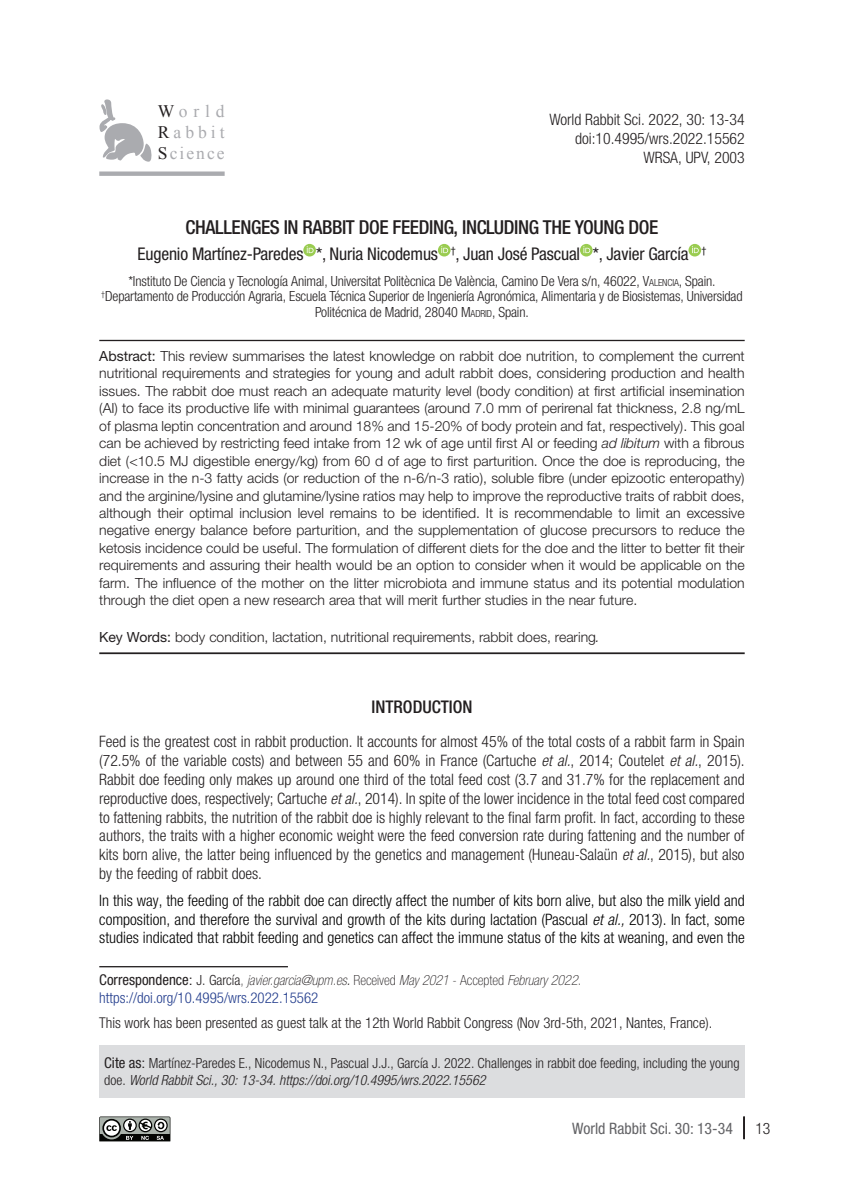
<style>
.page{position:relative;width:844px;height:1191px;background:#fff}
.page>*{position:absolute;margin:0;border:0;box-sizing:border-box;transform-origin:0 0}
.TITULO-ENG{font:500 condensed 19.25px "Helvetica Neue LTW1 G";letter-spacing:-.02em;color:#231f20}
.AUTOR{font:condensed 17.5px "Helvetica Neue LTW1 G";letter-spacing:-.01em;color:#231f20}
.NIVEL-1{font:500 condensed 17.5px "Helvetica Neue LTW1 G";color:#231f20}
.t1{font:17.5px "Times New Roman";letter-spacing:.23em;color:#aaabaf}
.t2{font:17.5px "Times New Roman";letter-spacing:.115em;color:#aaabaf}
.PARRAFO{font:300 condensed 15.75px/18.9px "Helvetica Neue LTW1 G";color:#231f20;text-align:justify}
.PARRAFO-2{font:300 condensed 15.75px/18.9px "Helvetica Neue LTW1 G";color:#000001;text-align:justify}
.t3{font:condensed 15.75px "Helvetica Neue LTW1 G";color:#636366}
.t4{font:300 condensed 15.75px "Helvetica Neue LTW1 G";color:#231f20}
.PARRAFO-3{font:300 condensed 14.88px "Helvetica Neue LTW1 G";color:#231f20}
.PARRAFO-4{font:300 condensed 14.88px "Helvetica Neue LTW1 G";color:#253f8e}
.TEXTO-ABSTRACT{font:300 14px/17.5px "Helvetica Neue LTW1 G";color:#231f20;text-align:justify}
.FILIACION{font:300 condensed 14px/15.8px "Helvetica Neue LTW1 G";letter-spacing:-.01em;color:#231f20;text-align:center}
.WRS_CITE-AS{font:300 condensed 14px/17.5px "Helvetica Neue LTW1 G";color:#231f20}
.WRS_CORRESPONDENCE{font:italic 100 condensed 14px "Helvetica Neue LTW1 G";color:#231f20}
.KEYWORDS{font:300 14px "Helvetica Neue LTW1 G";color:#231f20}
.s1{color:#231f20}
.s2{font-style:inherit}
.s3{font-size:9.8px}
.s4{font-weight:400}
.s5{font-style:italic}
.s6{font-weight:400;font-style:normal;font-size:14.88px}
.s7{font-family:"Arial";font-weight:400;font-style:normal;font-stretch:normal}
.s8{font-weight:300;font-style:normal}
.s9{font-style:normal}
.s10{font-weight:300}
.s11{font-weight:400;font-size:14.88px}
.s12{font-family:"Arial";font-weight:400;font-stretch:normal}
</style>
<div class="page">
<svg style="left:743px;top:1116px;width:1px;height:23px"></svg>
<hr style="left:99px;top:340px;width:645px;height:1px;background:#231f20">
<hr style="left:99px;top:652px;width:645px;height:2px;background:#231f20">
<svg style="left:303px;top:244px;width:13px;height:12px"></svg>
<svg style="left:306px;top:246px;width:7px;height:7px"></svg>
<div style="left:438px;top:244px;width:12px;height:12px;background:#9acc51;border-radius:50%"></div>
<svg style="left:441px;top:246px;width:7px;height:7px"></svg>
<div style="left:580px;top:244px;width:12px;height:12px;background:#9acc51;border-radius:50%"></div>
<svg style="left:583px;top:246px;width:7px;height:7px"></svg>
<svg style="left:688px;top:244px;width:13px;height:12px"></svg>
<svg style="left:691px;top:246px;width:7px;height:7px"></svg>
<div style="left:99px;top:1045px;width:645px;height:52px;background:#dcdddf"></div>
<hr style="left:99px;top:966px;width:189px;height:1px;background:#231f20">
<div style="left:99px;top:171px;width:125px;height:5px;background:#aaabaf"></div>
<svg style="left:99px;top:99px;width:53px;height:63px"></svg>
<svg style="left:99px;top:1116px;width:72px;height:26px;background:#777a77"></svg>
<p class="t1" style="left:158px;top:99px;width:68px"><span class="s1">W</span>orld</p>
<p class="t1" style="left:158px;top:120px;width:68px"><span class="s1">R</span>abbit</p>
<p class="t2" style="left:158px;top:141px;width:68px"><span class="s1">S</span>cience</p>
<p class="PARRAFO" style="left:549px;top:110px;width:197px">World Rabbit Sci. 2022, 30: 13-34</p>
<p class="PARRAFO" style="left:575px;top:129px;width:171px">doi:10.4995/wrs.2022.15562</p>
<p class="PARRAFO" style="left:643px;top:148px;width:103px">WRSA, UPV, 2003</p>
<p class="TITULO-ENG" style="left:185px;top:216px;width:474px">CHALLENGES IN RABBIT DOE FEEDING, INCLUDING THE YOUNG DOE</p>
<p class="AUTOR" style="left:138px;top:243px;width:570px">Eugenio Martínez-Paredes *, Nuria Nicodemus <sup>†</sup>, Juan José Pascual *, Javier García <sup>†</sup></p>
<p class="FILIACION" style="left:128px;top:273px;width:588px">*Instituto De Ciencia y Tecnología Animal, Universitat Politècnica De València, Camino De Vera s/n, 46022, <span class="s2">V</span><span class="s3">ALENCIA</span>, Spain.</p>
<p class="FILIACION" style="left:101px;top:289px;width:642px"><sup>†</sup>Departamento de Producción Agraria, Escuela Técnica Superior de Ingeniería Agronómica, Alimentaria y de Biosistemas, Universidad<br>Politécnica de Madrid, 28040 <span class="s2">M</span><span class="s3">ADRID</span>, Spain.</p>
<p class="TEXTO-ABSTRACT" style="left:99px;top:347px;width:646px"><span class="s4">Abstract:</span> This review summarises the latest knowledge on rabbit doe nutrition, to complement the current nutritional requirements and strategies for young and adult rabbit does, considering production and health issues. The rabbit doe must reach an adequate maturity level (body condition) at first artificial insemination (AI) to face its productive life with minimal guarantees (around 7.0 mm of perirenal fat thickness, 2.8 ng/mL of plasma leptin concentration and around 18% and 15-20% of body protein and fat, respectively). This goal can be achieved by restricting feed intake from 12 wk of age until first AI or feeding <span class="s5">ad libitum</span> with a fibrous diet (&lt;10.5 MJ digestible energy/kg) from 60 d of age to first parturition. Once the doe is reproducing, the increase in the n-3 fatty acids (or reduction of the n-6/n-3 ratio), soluble fibre (under epizootic enteropathy) and the arginine/lysine and glutamine/lysine ratios may help to improve the reproductive traits of rabbit does, although their optimal inclusion level remains to be identified. It is recommendable to limit an excessive negative energy balance before parturition, and the supplementation of glucose precursors to reduce the ketosis incidence could be useful. The formulation of different diets for the doe and the litter to better fit their requirements and assuring their health would be an option to consider when it would be applicable on the farm. The influence of the mother on the litter microbiota and immune status and its potential modulation through the diet open a new research area that will merit further studies in the near future.</p>
<p class="KEYWORDS" style="left:99px;top:629px;width:502px"><span class="s4">Key Words:</span> body condition, lactation, nutritional requirements, rabbit does, rearing<span class="s5">.</span></p>
<h1 class="NIVEL-1" style="left:371px;top:696px;width:102px">INTRODUCTION</h1>
<p class="PARRAFO" style="left:99px;top:732px;width:646px">Feed is the greatest cost in rabbit production. It accounts for almost 45% of the total costs of a rabbit farm in Spain (72.5% of the variable costs) and between 55 and 60% in France (Cartuche <span class="s5">et al.</span>, 2014; Coutelet <span class="s5">et al.</span>, 2015).<br>Rabbit doe feeding only makes up around one third of the total feed cost (3.7 and 31.7% for the replacement and reproductive does, respectively; Cartuche <span class="s5">et al.</span>, 2014). In spite of the lower incidence in the total feed cost compared to fattening rabbits, the nutrition of the rabbit doe is highly relevant to the final farm profit. In fact, according to these authors, the traits with a higher economic weight were the feed conversion rate during fattening and the number of kits born alive, the latter being influenced by the genetics and management (Huneau-Salaün <span class="s5">et al.</span>, 2015), but also by the feeding of rabbit does.</p>
<p class="PARRAFO-2" style="left:99px;top:890px;width:646px">In this way, the feeding of the rabbit doe can directly affect the number of kits born alive, but also the milk yield and composition, and therefore the survival and growth of the kits during lactation (Pascual <span class="s5">et al.,</span> 2013). In fact, some studies indicated that rabbit feeding and genetics can affect the immune status of the kits at weaning, and even the</p>
<p class="WRS_CORRESPONDENCE" style="left:99px;top:971px;width:483px"><span class="s6">Correspondence</span><span class="s7">:</span> <span class="s8">J. García</span><span class="s9">,</span> javier.garcia@upm.es<span class="s10">.</span> <span class="s9">Received</span> May 2021 <span class="s9">- Accepted</span> February 2022<span class="s9">.</span></p>
<p class="PARRAFO-4" style="left:99px;top:988px;width:220px">https://doi.org/10.4995/wrs.2022.15562</p>
<p class="PARRAFO-3" style="left:99px;top:1014px;width:614px">This work has been presented as guest talk at the 12th World Rabbit Congress (Nov 3rd-5th, 2021, Nantes, France).</p>
<p class="WRS_CITE-AS" style="left:104px;top:1054px;width:636px"><span class="s11">Cite as</span><span class="s12">:</span> Martínez-Paredes E., Nicodemus N., Pascual J.J., García J. 2022. Challenges in rabbit doe feeding, including the young doe. <span class="s5">World Rabbit Sci., 30: 13-34. https://doi.org/10.4995/wrs.2022.15562</span></p>
<p class="t3" style="left:572px;top:1119px;width:162px">World Rabbit Sci. 30: 13-34</p>
<p class="t4" style="left:755px;top:1119px;width:17px">13</p>
</div>
